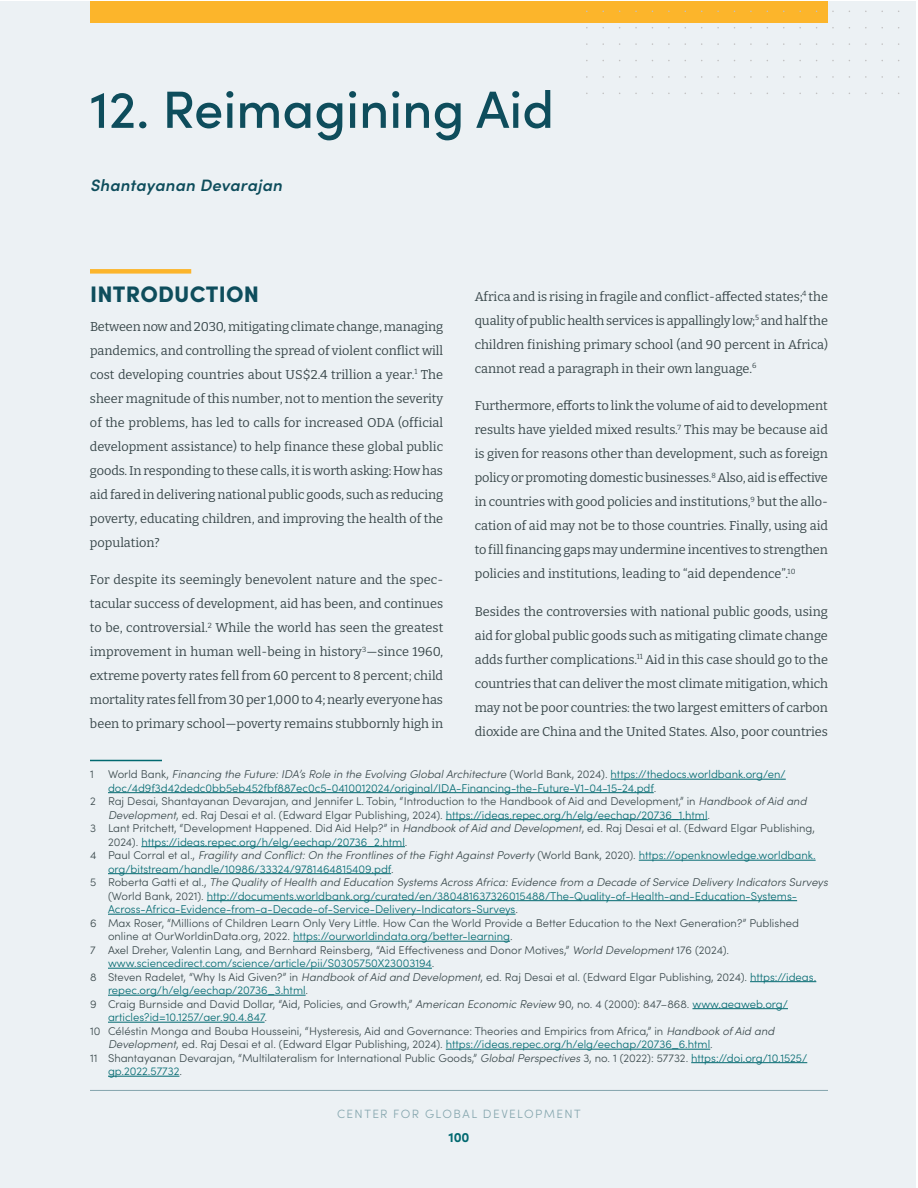
<style>
.page{position:relative;width:918px;height:1188px;background:#fff}
.page>*{position:absolute;margin:0;border:0;box-sizing:border-box;transform-origin:0 0}
.t1{font:500 52.5px "Sofia Pro";color:#0e4d5c}
.t2{font:900 22.5px "Sofia Pro";letter-spacing:.01em;color:#0e4d5c}
.t3{font:italic 600 16.5px "Sofia Pro";letter-spacing:.02em;color:#0e4d5c}
.t4{font:700 13.5px "Sofia Pro";color:#016970}
.t5{font:12.75px/24px "Bitter";color:#39474a;text-align:justify}
.t6{font:300 12px "Sofia Pro";letter-spacing:.12em;color:#84a5ad}
.t7{font:300 11.25px "Sofia Pro";color:#39474a}
.t8{font:300 11.25px "Sofia Pro";color:#016970}
.t9{font:italic 300 11.25px "Sofia Pro";color:#39474a}
.s1{font-style:normal}
.s2{font-style:normal;color:#016970}
.s3{color:#39474a}
.s4{font-style:italic}
.s5{font-style:italic;color:#39474a}
.s6{color:#016970}
</style>
<div class="page">
<div style="left:0;top:1px;width:916px;height:1187px;background:#ecf1f4"></div>
<div style="left:90px;top:1px;width:738px;height:22px;background:#fcb52b"></div>
<hr style="left:90px;top:1090px;width:738px;height:1px;background:#84a5ad">
<hr style="left:90px;top:760px;width:72px;height:1px;background:#016970">
<hr style="left:611px;top:779px;width:175px;height:1px;background:#016970">
<hr style="left:108px;top:792px;width:546px;height:1px;background:#016970">
<hr style="left:446px;top:819px;width:262px;height:1px;background:#016970">
<hr style="left:141px;top:846px;width:264px;height:1px;background:#016970">
<hr style="left:639px;top:860px;width:177px;height:1px;background:#016970">
<hr style="left:108px;top:873px;width:283px;height:1px;background:#016970">
<hr style="left:207px;top:900px;width:590px;height:1px;background:#016970">
<hr style="left:108px;top:914px;width:407px;height:1px;background:#016970">
<hr style="left:293px;top:941px;width:217px;height:1px;background:#016970">
<hr style="left:108px;top:968px;width:324px;height:1px;background:#016970">
<hr style="left:750px;top:981px;width:66px;height:1px;background:#016970">
<hr style="left:108px;top:995px;width:198px;height:1px;background:#016970">
<hr style="left:692px;top:1008px;width:96px;height:1px;background:#016970">
<hr style="left:108px;top:1022px;width:157px;height:1px;background:#016970">
<hr style="left:446px;top:1049px;width:264px;height:1px;background:#016970">
<hr style="left:691px;top:1062px;width:116px;height:1px;background:#016970">
<hr style="left:108px;top:1076px;width:71px;height:1px;background:#016970">
<div style="left:90px;top:269px;width:101px;height:5px;background:#fcb52b"></div>
<h1 class="t1" style="left:90px;top:71px;width:466px">12. Reimagining Aid</h1>
<p class="t3" style="left:90px;top:173px;width:194px">Shantayanan Devarajan</p>
<h2 class="t2" style="left:90px;top:277px;width:171px">INTRODUCTION</h2>
<p class="t5" style="left:90px;top:314px;width:355px">Between now and 2030, mitigating climate change, managing pandemics, and controlling the spread of violent conflict will cost developing countries about US$2.4 trillion a year.<sup>1</sup> The sheer magnitude of this number, not to mention the severity of the problems, has led to calls for increased ODA (official development assistance) to help finance these global public goods. In responding to these calls, it is worth asking: How has aid fared in delivering national public goods, such as reducing poverty, educating children, and improving the health of the population?</p>
<p class="t5" style="left:90px;top:567px;width:355px">For despite its seemingly benevolent nature and the spec&shy;tacular success of development, aid has been, and continues to be, controversial.<sup>2</sup> While the world has seen the greatest improvement in human well-being in history<sup>3</sup>—since 1960, extreme poverty rates fell from 60 percent to 8 percent; child mortality rates fell from 30 per 1,000 to 4; nearly everyone has been to primary school—poverty remains stubbornly high in</p>
<p class="t5" style="left:475px;top:284px;width:355px">Africa and is rising in fragile and conflict-affected states;<sup>4</sup> the quality of public health services is appallingly low;<sup>5</sup> and half the children finishing primary school (and 90 percent in Africa) cannot read a paragraph in their own language.<sup>6</sup></p>
<p class="t5" style="left:475px;top:393px;width:355px">Furthermore, efforts to link the volume of aid to development results have yielded mixed results.<sup>7</sup> This may be because aid is given for reasons other than development, such as foreign policy or promoting domestic businesses.<sup>8</sup> Also, aid is effective in countries with good policies and institutions,<sup>9</sup> but the allo&shy;cation of aid may not be to those countries. Finally, using aid to fill financing gaps may undermine incentives to strengthen policies and institutions, leading to “aid dependence”.<sup>10</sup></p>
<p class="t5" style="left:475px;top:599px;width:355px">Besides the controversies with national public goods, using aid for global public goods such as mitigating climate change adds further complications.<sup>11</sup> Aid in this case should go to the countries that can deliver the most climate mitigation, which may not be poor countries: the two largest emitters of carbon dioxide are China and the United States. Also, poor countries</p>
<p class="t7" style="left:90px;top:766px;width:5px">1</p>
<p class="t9" style="left:108px;top:766px;width:679px"><span class="s1">World Bank,</span> Financing the Future: IDA’s Role in the Evolving Global Architecture <span class="s1">(World Bank, 2024).</span> <span class="s2">https://thedocs.worldbank.org/en/</span></p>
<p class="t8" style="left:108px;top:780px;width:550px">doc/4d9f3d42dedc0bb5eb452fbf887ec0c5-0410012024/original/IDA-Financing-the-Future-V1-04-15-24.pdf<span class="s3">.</span></p>
<p class="t7" style="left:90px;top:793px;width:718px">2 Raj Desai, Shantayanan Devarajan, and Jennifer L. Tobin, “Introduction to the Handbook of Aid and Development,” in <span class="s4">Handbook of Aid and</span></p>
<p class="t8" style="left:108px;top:807px;width:604px"><span class="s5">Development</span><span class="s3">, ed. Raj Desai et al. (Edward Elgar Publishing, 2024).</span> https://ideas.repec.org/h/elg/eechap/20736_1.html<span class="s3">.</span></p>
<p class="t7" style="left:90px;top:820px;width:726px">3 Lant Pritchett, “Development Happened. Did Aid Help?” in <span class="s4">Handbook of Aid and Development</span>, ed. Raj Desai et al. (Edward Elgar Publishing,</p>
<p class="t8" style="left:108px;top:834px;width:301px"><span class="s3">2024).</span> https://ideas.repec.org/h/elg/eechap/20736_2.html<span class="s3">.</span></p>
<p class="t9" style="left:90px;top:847px;width:727px"><span class="s1">4 Paul Corral et al.,</span> Fragility and Conflict: On the Frontlines of the Fight Against Poverty <span class="s1">(World Bank, 2020).</span> <span class="s2">https://openknowledge.worldbank.</span></p>
<p class="t8" style="left:108px;top:861px;width:287px">org/bitstream/handle/10986/33324/9781464815409.pdf<span class="s3">.</span></p>
<p class="t9" style="left:90px;top:874px;width:739px"><span class="s1">5 Roberta Gatti et al.,</span> The Quality of Health and Education Systems Across Africa: Evidence from a Decade of Service Delivery Indicators Surveys</p>
<p class="t8" style="left:108px;top:888px;width:691px"><span class="s3">(World Bank, 2021).</span> http://documents.worldbank.org/curated/en/380481637326015488/The-Quality-of-Health-and-Education-Systems-</p>
<p class="t8" style="left:108px;top:901px;width:412px">Across-Africa-Evidence-from-a-Decade-of-Service-Delivery-Indicators-Surveys<span class="s3">.</span></p>
<p class="t7" style="left:90px;top:915px;width:710px">6 Max Roser, “Millions of Children Learn Only Very Little. How Can the World Provide a Better Education to the Next Generation?” Published</p>
<p class="t8" style="left:108px;top:928px;width:406px"><span class="s3">online at OurWorldinData.org, 2022.</span> https://ourworldindata.org/better-learning<span class="s3">.</span></p>
<p class="t7" style="left:90px;top:942px;width:641px">7 Axel Dreher, Valentin Lang, and Bernhard Reinsberg, “Aid Effectiveness and Donor Motives,” <span class="s4">World Development</span> 176 (2024).</p>
<p class="t8" style="left:108px;top:955px;width:328px">www.sciencedirect.com/science/article/pii/S0305750X23003194<span class="s3">.</span></p>
<p class="t7" style="left:90px;top:969px;width:728px">8 Steven Radelet, “Why Is Aid Given?” in <span class="s4">Handbook of Aid and Development</span>, ed. Raj Desai et al. (Edward Elgar Publishing, 2024). <span class="s6">https://ideas.</span></p>
<p class="t8" style="left:108px;top:982px;width:202px">repec.org/h/elg/eechap/20736_3.html<span class="s3">.</span></p>
<p class="t7" style="left:90px;top:996px;width:699px">9 Craig Burnside and David Dollar, “Aid, Policies, and Growth,” <span class="s4">American Economic Review</span> 90, no. 4 (2000): 847–868. <span class="s6">www.aeaweb.org/</span></p>
<p class="t8" style="left:108px;top:1009px;width:161px">articles?id=10.1257/aer.90.4.847<span class="s3">.</span></p>
<p class="t7" style="left:90px;top:1023px;width:686px">10 Céléstin Monga and Bouba Housseini, “Hysteresis, Aid and Governance: Theories and Empirics from Africa,” in <span class="s4">Handbook of Aid and</span></p>
<p class="t8" style="left:108px;top:1036px;width:606px"><span class="s5">Development</span><span class="s3">, ed. Raj Desai et al. (Edward Elgar Publishing, 2024).</span> https://ideas.repec.org/h/elg/eechap/20736_6.html<span class="s3">.</span></p>
<p class="t7" style="left:90px;top:1050px;width:719px">11 Shantayanan Devarajan, “Multilateralism for International Public Goods,” <span class="s4">Global Perspectives</span> 3, no. 1 (2022): 57732. <span class="s6">https://doi.org/10.1525/</span></p>
<p class="t8" style="left:108px;top:1063px;width:76px">gp.2022.57732<span class="s3">.</span></p>
<p class="t6" style="left:337px;top:1105px;width:245px">CENTER FOR GLOBAL DEVELOPMENT</p>
<p class="t4" style="left:448px;top:1127px;width:23px">100</p>
</div>
